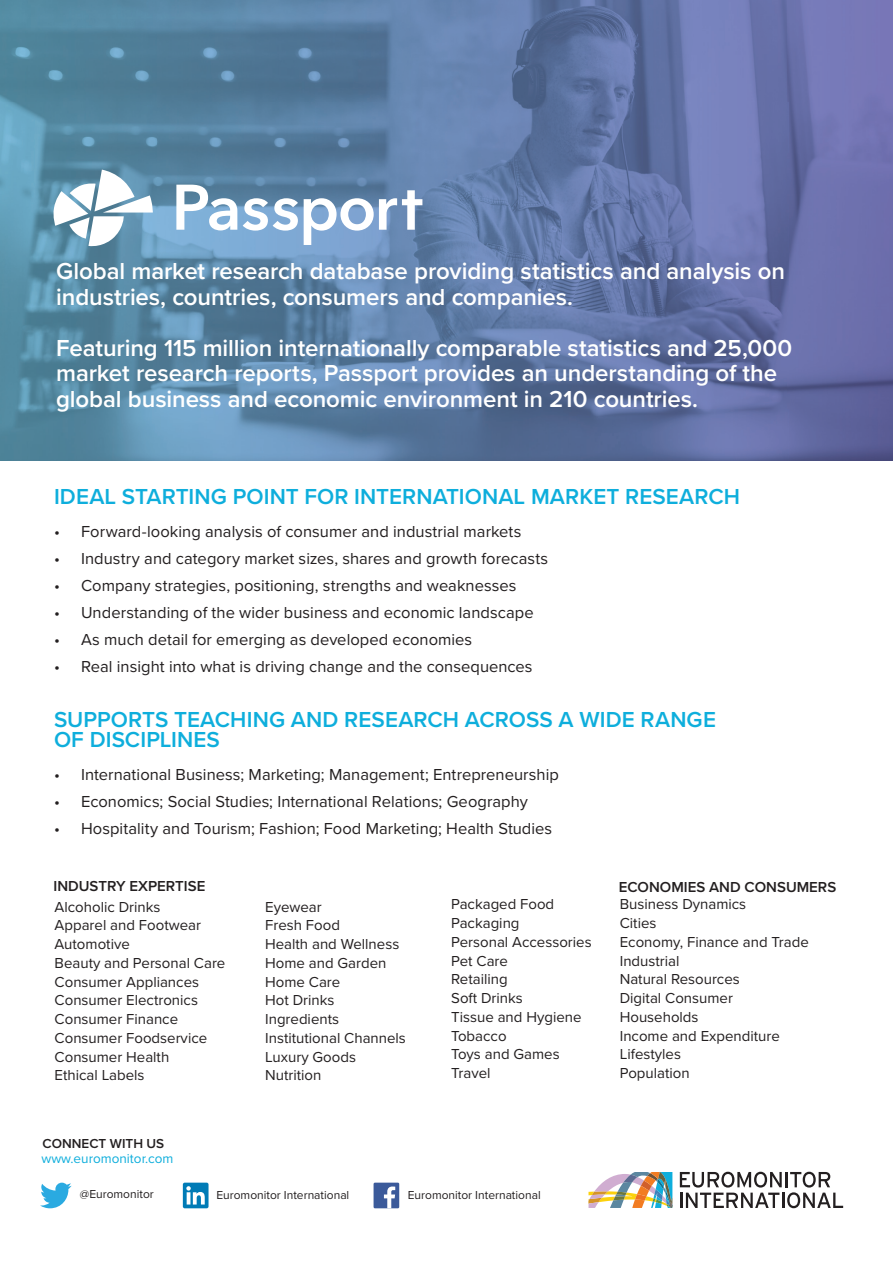
<style>
.page{position:relative;width:893px;height:1263px;background:#fff}
.page>*{position:absolute;margin:0;border:0;box-sizing:border-box;transform-origin:0 0}
.t1{font:600 24px/25.5px "Proxima Nova";letter-spacing:-.005em;color:#fff}
.t2{font:600 22.5px/20.2px "Proxima Nova";letter-spacing:.005em;color:#0eaedc}
.t3{font:16.5px "Proxima Nova";letter-spacing:.005em;color:#231f20}
.t4{font:15px/18.8px "Proxima Nova";color:#231f20}
.t5{font:600 15px "Proxima Nova";color:#231f20}
.t6{font:13.5px "Proxima Nova";color:#0eaedc}
.t7{font:600 13.5px "Proxima Nova";color:#231f20}
.t8{font:12px "Proxima Nova";color:#231f20}
</style>
<div class="page">
<img style="left:0;top:0;width:893px;height:461px">
<svg style="left:54px;top:170px;width:99px;height:76px"></svg>
<svg style="left:176px;top:185px;width:61px;height:45px"></svg>
<svg style="left:243px;top:198px;width:55px;height:33px"></svg>
<svg style="left:304px;top:190px;width:118px;height:55px"></svg>
<svg style="left:680px;top:1172px;width:163px;height:36px"></svg>
<svg style="left:588px;top:1172px;width:85px;height:36px"></svg>
<div style="left:374px;top:1182px;width:25px;height:26px;background:#3b5a9a"></div>
<svg style="left:384px;top:1186px;width:11px;height:22px"></svg>
<svg style="left:40px;top:1182px;width:32px;height:26px"></svg>
<div style="left:183px;top:1182px;width:26px;height:26px;background:#007bb6;border-radius:2px"></div>
<svg style="left:186px;top:1186px;width:19px;height:18px"></svg>
<h1 class="t1" style="left:56px;top:259px;width:730px">Global market research database providing statistics and analysis on industries, countries, consumers and companies.</h1>
<h1 class="t1" style="left:56px;top:335px;width:738px">Featuring 115 million internationally comparable statistics and 25,000 market research reports, Passport provides an understanding of the global business and economic environment in 210 countries.</h1>
<h2 class="t2" style="left:54px;top:487px;width:687px">IDEAL STARTING POINT FOR INTERNATIONAL MARKET RESEARCH</h2>
<p class="t3" style="left:54px;top:522px;width:469px">• Forward-looking analysis of consumer and industrial markets</p>
<p class="t3" style="left:54px;top:549px;width:496px">• Industry and category market sizes, shares and growth forecasts</p>
<p class="t3" style="left:54px;top:576px;width:464px">• Company strategies, positioning, strengths and weaknesses</p>
<p class="t3" style="left:54px;top:603px;width:481px">• Understanding of the wider business and economic landscape</p>
<p class="t3" style="left:54px;top:630px;width:420px">• As much detail for emerging as developed economies</p>
<p class="t3" style="left:54px;top:657px;width:480px">• Real insight into what is driving change and the consequences</p>
<h2 class="t2" style="left:54px;top:710px;width:663px">SUPPORTS TEACHING AND RESEARCH ACROSS A WIDE RANGE<br>OF DISCIPLINES</h2>
<p class="t3" style="left:54px;top:765px;width:506px">• International Business; Marketing; Management; Entrepreneurship</p>
<p class="t3" style="left:54px;top:792px;width:475px">• Economics; Social Studies; International Relations; Geography</p>
<p class="t3" style="left:54px;top:819px;width:500px">• Hospitality and Tourism; Fashion; Food Marketing; Health Studies</p>
<p class="t5" style="left:54px;top:877px;width:153px">INDUSTRY EXPERTISE</p>
<p class="t5" style="left:619px;top:878px;width:219px">ECONOMIES AND CONSUMERS</p>
<p class="t4" style="left:55px;top:897px;width:172px">Alcoholic Drinks<br>Apparel and Footwear<br>Automotive<br>Beauty and Personal Care<br>Consumer Appliances<br>Consumer Electronics<br>Consumer Finance<br>Consumer Foodservice<br>Consumer Health<br>Ethical Labels</p>
<p class="t4" style="left:265px;top:897px;width:142px">Eyewear<br>Fresh Food<br>Health and Wellness<br>Home and Garden<br>Home Care<br>Hot Drinks<br>Ingredients<br>Institutional Channels<br>Luxury Goods<br>Nutrition</p>
<p class="t4" style="left:620px;top:895px;width:190px">Business Dynamics<br>Cities<br>Economy, Finance and Trade<br>Industrial<br>Natural Resources<br>Digital Consumer<br>Households<br>Income and Expenditure<br>Lifestyles<br>Population</p>
<p class="t4" style="left:451px;top:895px;width:142px">Packaged Food<br>Packaging<br>Personal Accessories<br>Pet Care<br>Retailing<br>Soft Drinks<br>Tissue and Hygiene<br>Tobacco<br>Toys and Games<br>Travel</p>
<p class="t7" style="left:43px;top:1135px;width:123px">CONNECT WITH US</p>
<p class="t6" style="left:42px;top:1150px;width:133px">www.euromonitor.com</p>
<p class="t8" style="left:80px;top:1187px;width:75px">@Euromonitor</p>
<p class="t8" style="left:216px;top:1188px;width:134px">Euromonitor International</p>
<p class="t8" style="left:408px;top:1187px;width:134px">Euromonitor International</p>
</div>
